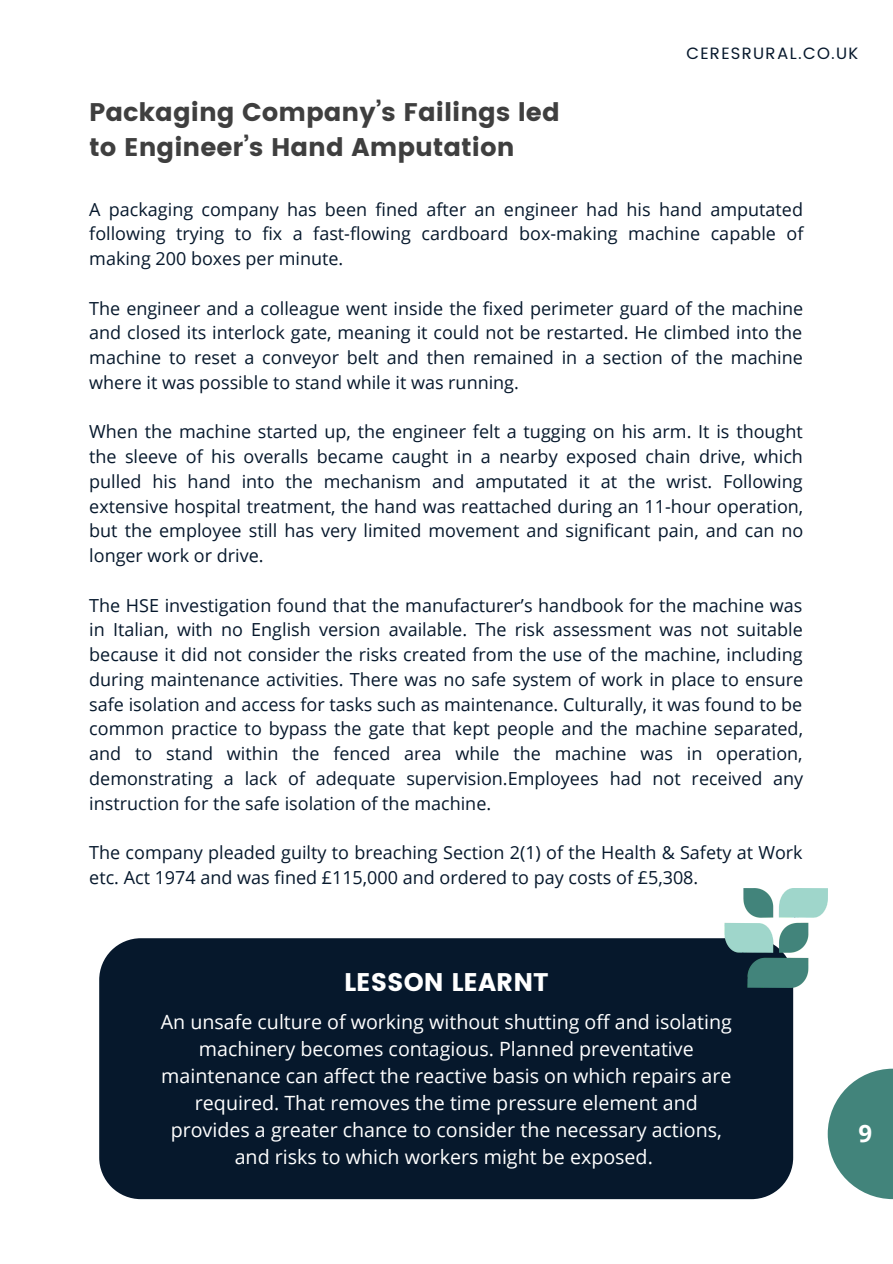
<style>
.page{position:relative;width:893px;height:1264px;background:#fff}
.page>*{position:absolute;margin:0;border:0;box-sizing:border-box;transform-origin:0 0}
.t1{font:25.5px/34.8px "Poppins";color:#3f3f3f}
.t2{font:25.5px "Poppins";color:#fff}
.t3{font:700 24px "Open Sans";color:#fff}
.t4{font:19.65px/27px "Open Sans";color:#fff;text-align:center}
.t5{font:18px/24.8px "Open Sans";color:#06182c;text-align:justify}
.t6{font:16.5px "Poppins";letter-spacing:.08em;color:#06182c}
</style>
<div class="page">
<svg style="left:827px;top:1068px;width:65px;height:131px"></svg>
<div style="left:99px;top:938px;width:694px;height:261px;background:#06182c"></div>
<img style="left:626px;top:888px;width:201px;height:99px">
<p class="t6" style="left:686px;top:44px;width:173px">CERESRURAL.CO.UK</p>
<h1 class="t1" style="left:89px;top:95px;width:472px">Packaging Company’s Failings led to Engineer’s Hand Amputation</h1>
<p class="t5" style="left:89px;top:196px;width:715px">A packaging company has been fined after an engineer had his hand amputated following trying to fix a fast-flowing cardboard box-making machine capable of making 200 boxes per minute.</p>
<p class="t5" style="left:89px;top:295px;width:715px">The engineer and a colleague went inside the fixed perimeter guard of the machine and closed its interlock gate, meaning it could not be restarted. He climbed into the machine to reset a conveyor belt and then remained in a section of the machine where it was possible to stand while it was running.</p>
<p class="t5" style="left:89px;top:419px;width:715px">When the machine started up, the engineer felt a tugging on his arm. It is thought the sleeve of his overalls became caught in a nearby exposed chain drive, which pulled his hand into the mechanism and amputated it at the wrist. Following extensive hospital treatment, the hand was reattached during an 11-hour operation, but the employee still has very limited movement and significant pain, and can no longer work or drive.</p>
<p class="t5" style="left:89px;top:592px;width:715px">The HSE investigation found that the manufacturer’s handbook for the machine was in Italian, with no English version available. The risk assessment was not suitable because it did not consider the risks created from the use of the machine, including during maintenance activities. There was no safe system of work in place to ensure safe isolation and access for tasks such as maintenance. Culturally, it was found to be common practice to bypass the gate that kept people and the machine separated, and to stand within the fenced area while the machine was in operation, demonstrating a lack of adequate supervision.Employees had not received any instruction for the safe isolation of the machine.</p>
<p class="t5" style="left:89px;top:839px;width:715px">The company pleaded guilty to breaching Section 2(1) of the Health &amp; Safety at Work etc. Act 1974 and was fined £115,000 and ordered to pay costs of £5,308.</p>
<h1 class="t2" style="left:344px;top:967px;width:206px">LESSON LEARNT</h1>
<p class="t4" style="left:161px;top:1007px;width:572px">An unsafe culture of working without shutting off and isolating machinery becomes contagious. Planned preventative maintenance can affect the reactive basis on which repairs are required. That removes the time pressure element and provides a greater chance to consider the necessary actions, and risks to which workers might be exposed.</p>
<h2 class="t3" style="left:858px;top:1116px;width:15px">9</h2>
</div>
